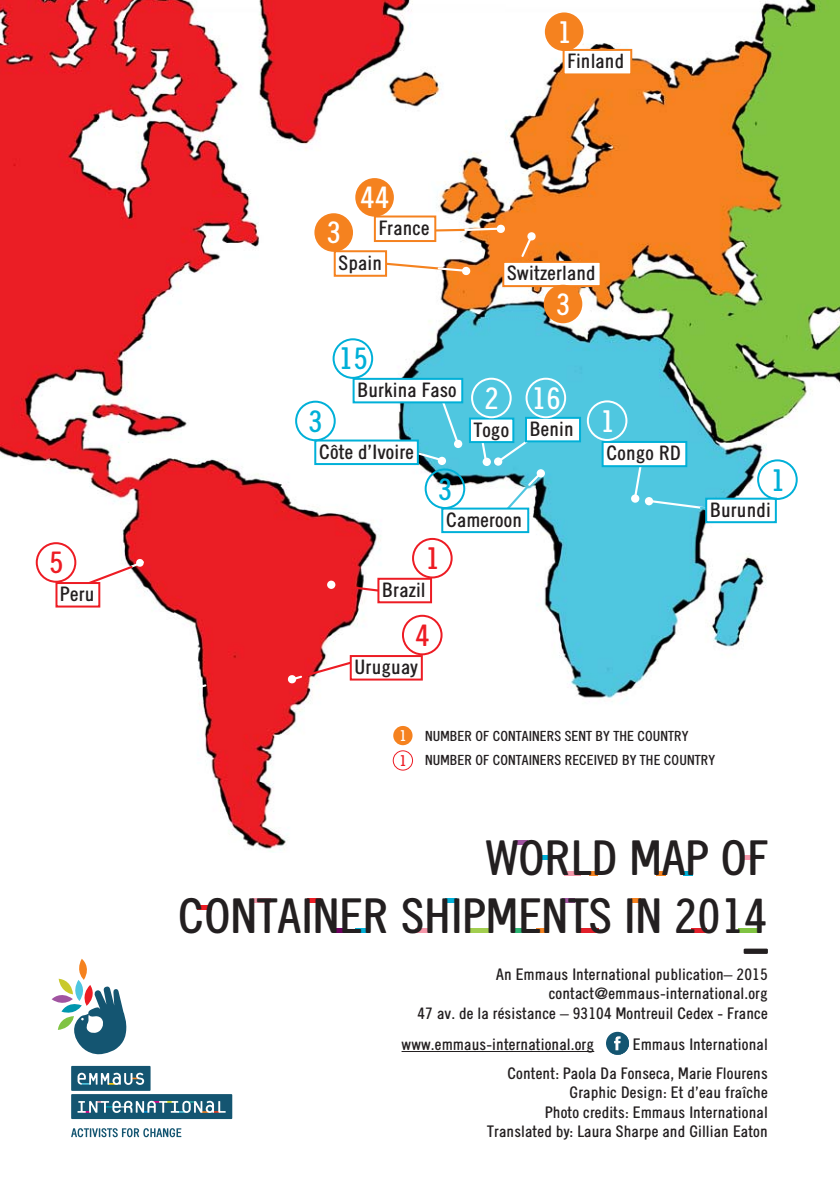
<style>
.page{position:relative;width:840px;height:1191px;background:#fff}
.page>*{position:absolute;margin:0;border:0;box-sizing:border-box;transform-origin:0 0}
.t1{font:48px/57.6px "Emmaus";color:#231f20;text-align:right}
.t2{font:30px "Emmaus";color:#fff}
.t3{font:30px "Emmaus";color:#00b0d8}
.t4{font:30px "Emmaus";color:#ed1c24}
.t5{font:20px "Emmaus";color:#231f20}
.t6{font:16px/19.2px "Emmaus";color:#231f20;text-align:right}
.t7{font:15px "Emmaus";color:#ed1c24}
.t8{font:14px/24px "Emmaus";color:#231f20}
.s1{font-size:15px;color:#fff}
</style>
<div class="page">
<img style="left:0;top:0;width:839px;height:853px">
<hr style="left:401px;top:1051px;width:193px;height:1px;background:#231f20">
<svg style="left:605px;top:1031px;width:23px;height:23px"></svg>
<svg style="left:609px;top:1035px;width:20px;height:20px"></svg>
<svg style="left:75px;top:558px;width:70px;height:32px"></svg>
<svg style="left:195px;top:683px;width:13px;height:7px"></svg>
<svg style="left:350px;top:585px;width:27px;height:8px"></svg>
<div style="left:327px;top:580px;width:8px;height:9px;background:#fff;border-radius:50%"></div>
<svg style="left:288px;top:658px;width:70px;height:25px"></svg>
<svg style="left:631px;top:456px;width:99px;height:57px;background:#56c8e0"></svg>
<svg style="left:630px;top:494px;width:9px;height:9px"></svg>
<div style="left:437px;top:457px;width:9px;height:8px;background:#fff;border-radius:50%"></div>
<svg style="left:413px;top:403px;width:47px;height:59px;background:#57c6dd"></svg>
<div style="left:453px;top:440px;width:9px;height:8px;background:#fff;border-radius:50%"></div>
<svg style="left:501px;top:470px;width:42px;height:45px"></svg>
<div style="left:536px;top:469px;width:8px;height:8px;background:#fff;border-radius:50%"></div>
<svg style="left:478px;top:443px;width:10px;height:20px"></svg>
<div style="left:482px;top:458px;width:8px;height:8px;background:#fff;border-radius:50%"></div>
<svg style="left:496px;top:436px;width:37px;height:28px"></svg>
<svg style="left:493px;top:457px;width:9px;height:9px"></svg>
<svg style="left:436px;top:224px;width:68px;height:9px"></svg>
<svg style="left:383px;top:261px;width:87px;height:27px"></svg>
<div style="left:324px;top:252px;width:62px;height:23px;background:#fff"></div>
<svg style="left:519px;top:232px;width:17px;height:27px"></svg>
<svg style="left:628px;top:249px;width:11px;height:3px"></svg>
<svg style="left:656px;top:249px;width:7px;height:2px"></svg>
<svg style="left:505px;top:190px;width:9px;height:10px"></svg>
<div style="left:333px;top:250px;width:54px;height:27px;border:2px solid #f5821f"></div>
<div style="left:374px;top:216px;width:61px;height:25px;background:#fff"></div>
<div style="left:373px;top:215px;width:63px;height:27px;border:2px solid #f5821f"></div>
<div style="left:503px;top:262px;width:97px;height:24px;background:#fff"></div>
<div style="left:502px;top:261px;width:99px;height:26px;border:2px solid #f5821f"></div>
<div style="left:563px;top:50px;width:68px;height:24px;background:#fff"></div>
<div style="left:562px;top:49px;width:70px;height:26px;border:2px solid #f5821f"></div>
<div style="left:353px;top:379px;width:109px;height:23px;background:#fff"></div>
<div style="left:352px;top:378px;width:111px;height:25px;border:2px solid #00b0d8"></div>
<div style="left:469px;top:418px;width:44px;height:24px;background:#fff"></div>
<div style="left:468px;top:417px;width:46px;height:26px;border:2px solid #00b0d8"></div>
<div style="left:525px;top:418px;width:54px;height:23px;background:#fff"></div>
<div style="left:524px;top:417px;width:56px;height:25px;border:2px solid #00b0d8"></div>
<div style="left:602px;top:442px;width:84px;height:24px;background:#fff"></div>
<div style="left:601px;top:441px;width:86px;height:26px;border:2px solid #00b0d8"></div>
<div style="left:315px;top:440px;width:102px;height:24px;background:#fff"></div>
<div style="left:314px;top:439px;width:104px;height:26px;border:2px solid #00b0d8"></div>
<div style="left:378px;top:579px;width:53px;height:23px;background:#fff"></div>
<div style="left:377px;top:578px;width:55px;height:25px;border:2px solid #ed1c24"></div>
<div style="left:350px;top:656px;width:71px;height:23px;background:#fff"></div>
<div style="left:349px;top:655px;width:73px;height:25px;border:2px solid #ed1c24"></div>
<div style="left:56px;top:583px;width:43px;height:23px;background:#fff"></div>
<div style="left:55px;top:582px;width:45px;height:25px;border:2px solid #ed1c24"></div>
<div style="left:442px;top:508px;width:86px;height:24px;background:#fff"></div>
<div style="left:441px;top:507px;width:88px;height:26px;border:2px solid #00b0d8"></div>
<div style="left:705px;top:498px;width:70px;height:24px;background:#fff"></div>
<div style="left:704px;top:497px;width:72px;height:26px;border:2px solid #00b0d8"></div>
<div style="left:314px;top:213px;width:39px;height:39px;background:#f5821f;border-radius:50%"></div>
<div style="left:36px;top:542px;width:40px;height:41px;border:2px solid #ed1c24;border-radius:50%"></div>
<div style="left:402px;top:615px;width:40px;height:40px;border:2px solid #ed1c24;border-radius:50%"></div>
<div style="left:412px;top:538px;width:40px;height:40px;border:2px solid #ed1c24;border-radius:50%"></div>
<div style="left:295px;top:401px;width:40px;height:40px;border:2px solid #00b0d8;border-radius:50%"></div>
<div style="left:332px;top:338px;width:41px;height:41px;border:2px solid #00b0d8;border-radius:50%"></div>
<div style="left:756px;top:459px;width:41px;height:41px;border:2px solid #00b0d8;border-radius:50%"></div>
<div style="left:424px;top:468px;width:41px;height:41px;border:2px solid #00b0d8;border-radius:50%"></div>
<div style="left:471px;top:378px;width:40px;height:40px;border:2px solid #fff;border-radius:50%"></div>
<div style="left:525px;top:378px;width:41px;height:40px;border:2px solid #fff;border-radius:50%"></div>
<div style="left:586px;top:400px;width:41px;height:41px;border:2px solid #fff;border-radius:50%"></div>
<div style="left:355px;top:178px;width:38px;height:39px;background:#f5821f;border-radius:50%"></div>
<div style="left:544px;top:12px;width:39px;height:39px;background:#f5821f;border-radius:50%"></div>
<div style="left:543px;top:285px;width:39px;height:38px;background:#f5821f;border-radius:50%"></div>
<div style="left:392px;top:750px;width:21px;height:20px;border:1px solid #ed1c24;border-radius:50%"></div>
<div style="left:393px;top:726px;width:19px;height:19px;background:#f5821f;border-radius:50%"></div>
<svg style="left:743px;top:948px;width:24px;height:6px"></svg>
<hr style="left:539px;top:855px;width:12px;height:4px;background:#00b0d8">
<hr style="left:445px;top:898px;width:11px;height:4px;background:#00b0d8">
<hr style="left:513px;top:928px;width:12px;height:4px;background:#2bb673">
<hr style="left:355px;top:928px;width:15px;height:4px;background:#00b0d8">
<svg style="left:335px;top:928px;width:9px;height:4px"></svg>
<hr style="left:252px;top:898px;width:19px;height:4px;background:#f598aa">
<hr style="left:307px;top:898px;width:13px;height:4px;background:#ed1c24">
<hr style="left:197px;top:905px;width:14px;height:4px;background:#ed1c24">
<svg style="left:589px;top:871px;width:8px;height:4px"></svg>
<hr style="left:564px;top:871px;width:16px;height:4px;background:#f598aa">
<hr style="left:682px;top:871px;width:10px;height:4px;background:#00b0d8">
<hr style="left:415px;top:929px;width:15px;height:4px;background:#f598aa">
<svg style="left:656px;top:871px;width:9px;height:4px"></svg>
<hr style="left:561px;top:898px;width:13px;height:4px;background:#a154a1">
<hr style="left:535px;top:928px;width:13px;height:4px;background:#f5821f">
<hr style="left:467px;top:929px;width:25px;height:4px;background:#a2ce4f">
<hr style="left:579px;top:929px;width:19px;height:4px;background:#e31f2a">
<hr style="left:691px;top:929px;width:15px;height:4px;background:#e31f2a">
<hr style="left:737px;top:928px;width:22px;height:4px;background:#80c342">
<svg style="left:631px;top:898px;width:8px;height:4px"></svg>
<hr style="left:739px;top:855px;width:13px;height:4px;background:#f598aa">
<hr style="left:514px;top:840px;width:13px;height:4px;background:#a154a1">
<svg style="left:52px;top:958px;width:75px;height:96px"></svg>
<div style="left:71px;top:1066px;width:79px;height:24px;background:#145571"></div>
<div style="left:71px;top:1094px;width:161px;height:25px;background:#145571"></div>
<svg style="left:77px;top:1100px;width:148px;height:13px"></svg>
<svg style="left:77px;top:1072px;width:67px;height:13px"></svg>
<svg style="left:71px;top:1128px;width:110px;height:9px"></svg>
<h2 class="t4" style="left:49px;top:552px;width:16px">5</h2>
<p class="t5" style="left:60px;top:587px;width:36px">Peru</p>
<h2 class="t2" style="left:557px;top:21px;width:16px">1</h2>
<p class="t5" style="left:567px;top:54px;width:58px">Finland</p>
<h2 class="t2" style="left:327px;top:222px;width:16px">3</h2>
<h2 class="t2" style="left:360px;top:187px;width:31px">44</h2>
<p class="t5" style="left:378px;top:220px;width:52px">France</p>
<p class="t5" style="left:338px;top:255px;width:45px">Spain</p>
<h2 class="t3" style="left:338px;top:348px;width:31px">15</h2>
<h2 class="t3" style="left:308px;top:410px;width:16px">3</h2>
<p class="t5" style="left:357px;top:383px;width:101px">Burkina Faso</p>
<p class="t5" style="left:507px;top:266px;width:90px">Switzerland</p>
<h2 class="t2" style="left:556px;top:293px;width:16px">3</h2>
<h2 class="t2" style="left:484px;top:387px;width:78px">2 16</h2>
<p class="t5" style="left:473px;top:422px;width:101px">Togo Benin</p>
<h2 class="t2" style="left:600px;top:410px;width:16px">1</h2>
<p class="t5" style="left:319px;top:444px;width:96px">Côte d'Ivoire</p>
<p class="t5" style="left:606px;top:446px;width:76px">Congo RD</p>
<h2 class="t3" style="left:438px;top:478px;width:16px">3</h2>
<h2 class="t4" style="left:425px;top:548px;width:16px">1</h2>
<p class="t5" style="left:382px;top:583px;width:45px">Brazil</p>
<p class="t5" style="left:446px;top:512px;width:77px">Cameroon</p>
<h2 class="t4" style="left:415px;top:624px;width:16px">4</h2>
<p class="t5" style="left:354px;top:660px;width:65px">Uruguay</p>
<h2 class="t3" style="left:770px;top:469px;width:16px">1</h2>
<p class="t5" style="left:709px;top:503px;width:62px">Burundi</p>
<p class="t8" style="left:425px;top:726px;width:291px;text-indent:-26px"><span class="s1">1</span> NUMBER OF CONTAINERS SENT BY THE COUNTRY<br>NUMBER OF CONTAINERS RECEIVED BY THE COUNTRY</p>
<p class="t7" style="left:399px;top:755px;width:9px">1</p>
<h1 class="t1" style="left:178px;top:835px;width:591px">WORLD MAP OF<br>CONTAINER SHIPMENTS IN 2014</h1>
<p class="t6" style="left:417px;top:966px;width:352px">An Emmaus International publication– 2015 contact@emmaus-international.org<br>47 av. de la résistance – 93104 Montreuil Cedex - France</p>
<p class="t6" style="left:401px;top:1036px;width:194px">www.emmaus-international.org</p>
<p class="t6" style="left:507px;top:1031px;width:262px;line-height:29.2px">Emmaus International<br>Content: Paola Da Fonseca, Marie Flourens</p>
<p class="t6" style="left:487px;top:1084px;width:282px">Graphic Design: Et d'eau fraîche<br>Photo credits: Emmaus International<br>Translated by: Laura Sharpe and Gillian Eaton</p>
</div>
